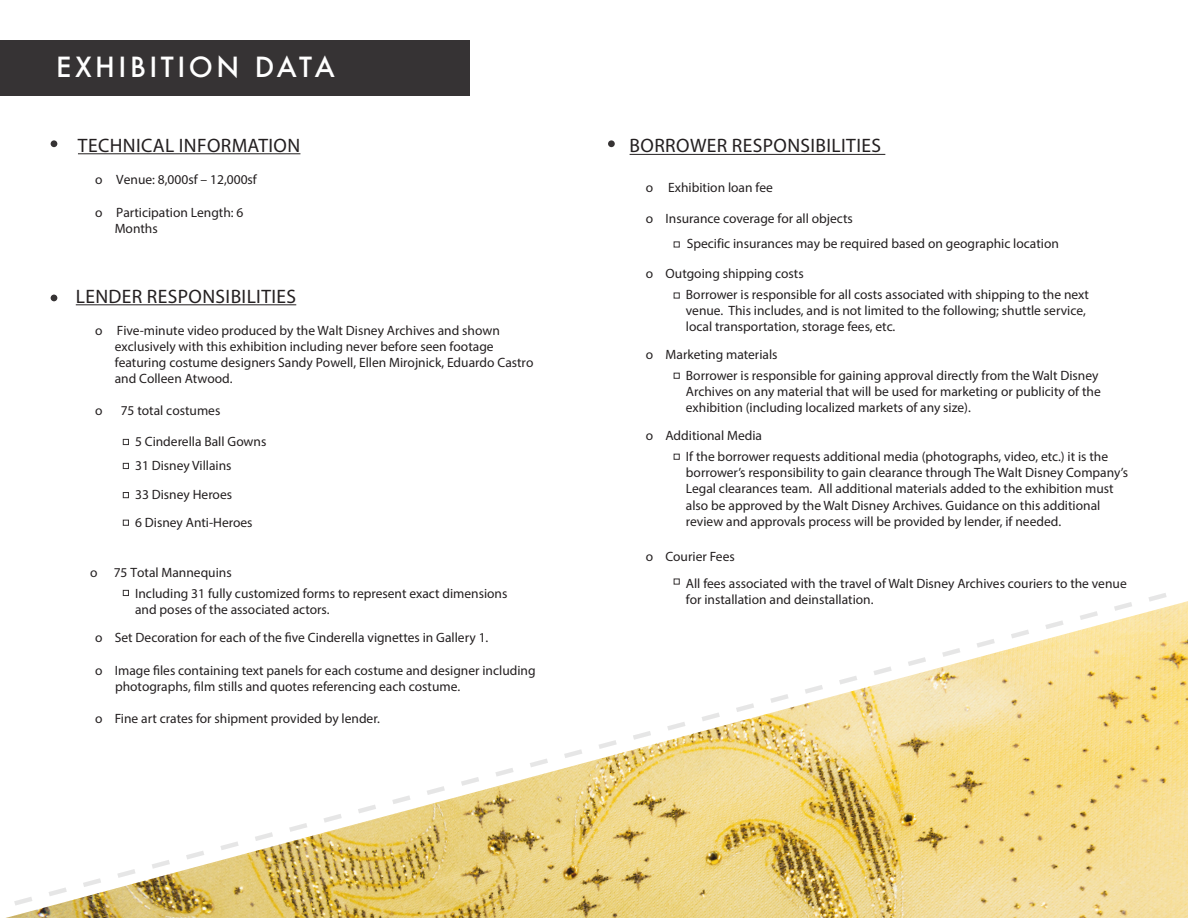
<style>
.page{position:relative;width:1188px;height:918px;background:#fff}
.page>*{position:absolute;margin:0;border:0;box-sizing:border-box;transform-origin:0 0}
.t1{font:500 27px "Futura";letter-spacing:.13em;color:#fff}
.t2{font:19.5px "Myriad Pro";letter-spacing:.02em;color:#231f20}
.t3{font:13.5px/16.2px "Myriad Pro";color:#231f20}
</style>
<div class="page">
<div style="left:0;top:40px;width:470px;height:56px;background:#363334"></div>
<hr style="left:78px;top:153px;width:222px;height:1px;background:#231f20">
<div style="left:51px;top:140px;width:6px;height:7px;background:#363334;border-radius:50%"></div>
<hr style="left:630px;top:154px;width:255px;height:1px;background:#231f20">
<hr style="left:76px;top:304px;width:220px;height:1px;background:#231f20">
<svg style="left:51px;top:295px;width:6px;height:6px"></svg>
<svg style="left:123px;top:439px;width:6px;height:6px"></svg>
<svg style="left:123px;top:520px;width:6px;height:6px"></svg>
<svg style="left:123px;top:492px;width:6px;height:6px"></svg>
<svg style="left:123px;top:463px;width:6px;height:6px"></svg>
<svg style="left:674px;top:242px;width:6px;height:5px"></svg>
<svg style="left:674px;top:373px;width:6px;height:6px"></svg>
<svg style="left:674px;top:293px;width:6px;height:5px"></svg>
<svg style="left:674px;top:454px;width:6px;height:6px"></svg>
<svg style="left:674px;top:579px;width:6px;height:6px"></svg>
<svg style="left:9px;top:591px;width:1160px;height:326px"></svg>
<svg style="left:608px;top:140px;width:7px;height:7px"></svg>
<p class="t1" style="left:56px;top:48px;width:280px">EXHIBITION DATA</p>
<p class="t2" style="left:78px;top:133px;width:224px">TECHNICAL INFORMATION</p>
<p class="t3" style="left:95px;top:171px;width:163px">o Venue: 8,000sf – 12,000sf</p>
<p class="t3" style="left:115px;top:204px;width:130px;text-indent:-20px">o Participation Length: 6<br>Months</p>
<p class="t2" style="left:76px;top:284px;width:222px">LENDER RESPONSIBILITIES</p>
<p class="t3" style="left:115px;top:322px;width:420px;text-indent:-20px">o Five-minute video produced by the Walt Disney Archives and shown exclusively with this exhibition including never before seen footage featuring costume designers Sandy Powell, Ellen Mirojnick, Eduardo Castro and Colleen Atwood.</p>
<p class="t3" style="left:95px;top:403px;width:9px">o</p>
<p class="t3" style="left:121px;top:403px;width:101px">75 total costumes</p>
<p class="t3" style="left:135px;top:433px;width:133px">5 Cinderella Ball Gowns</p>
<p class="t3" style="left:135px;top:457px;width:98px">31 Disney Villains</p>
<p class="t3" style="left:135px;top:486px;width:99px">33 Disney Heroes</p>
<p class="t3" style="left:135px;top:514px;width:119px">6 Disney Anti-Heroes</p>
<p class="t3" style="left:90px;top:565px;width:143px">o 75 Total Mannequins</p>
<p class="t3" style="left:135px;top:585px;width:374px">Including 31 fully customized forms to represent exact dimensions</p>
<p class="t3" style="left:135px;top:601px;width:196px">and poses of the associated actors.</p>
<p class="t3" style="left:95px;top:629px;width:395px">o Set Decoration for each of the five Cinderella vignettes in Gallery 1.</p>
<p class="t3" style="left:115px;top:662px;width:422px;text-indent:-20px">o Image files containing text panels for each costume and designer including photographs, film stills and quotes referencing each costume.</p>
<p class="t3" style="left:95px;top:710px;width:286px">o Fine art crates for shipment provided by lender.</p>
<p class="t2" style="left:630px;top:134px;width:253px">BORROWER RESPONSIBILITIES</p>
<p class="t3" style="left:646px;top:179px;width:129px">o Exhibition loan fee</p>
<p class="t3" style="left:646px;top:211px;width:209px">o Insurance coverage for all objects</p>
<p class="t3" style="left:687px;top:235px;width:374px">Specific insurances may be required based on geographic location</p>
<p class="t3" style="left:646px;top:265px;width:159px">o Outgoing shipping costs</p>
<p class="t3" style="left:686px;top:286px;width:405px">Borrower is responsible for all costs associated with shipping to the next venue. This includes, and is not limited to the following; shuttle service, local transportation, storage fees, etc.</p>
<p class="t3" style="left:646px;top:346px;width:133px">o Marketing materials</p>
<p class="t3" style="left:686px;top:367px;width:416px">Borrower is responsible for gaining approval directly from the Walt Disney<br>Archives on any material that will be used for marketing or publicity of the exhibition (including localized markets of any size).</p>
<p class="t3" style="left:646px;top:427px;width:118px">o Additional Media</p>
<p class="t3" style="left:686px;top:448px;width:444px">If the borrower requests additional media (photographs, video, etc.) it is the borrower’s responsibility to gain clearance through The Walt Disney Company’s Legal clearances team. All additional materials added to the exhibition must also be approved by the Walt Disney Archives. Guidance on this additional</p>
<p class="t3" style="left:686px;top:513px;width:377px">review and approvals process will be provided by lender, if needed.</p>
<p class="t3" style="left:646px;top:548px;width:90px">o Courier Fees</p>
<p class="t3" style="left:686px;top:575px;width:442px">All fees associated with the travel of Walt Disney Archives couriers to the venue for installation and deinstallation.</p>
</div>
